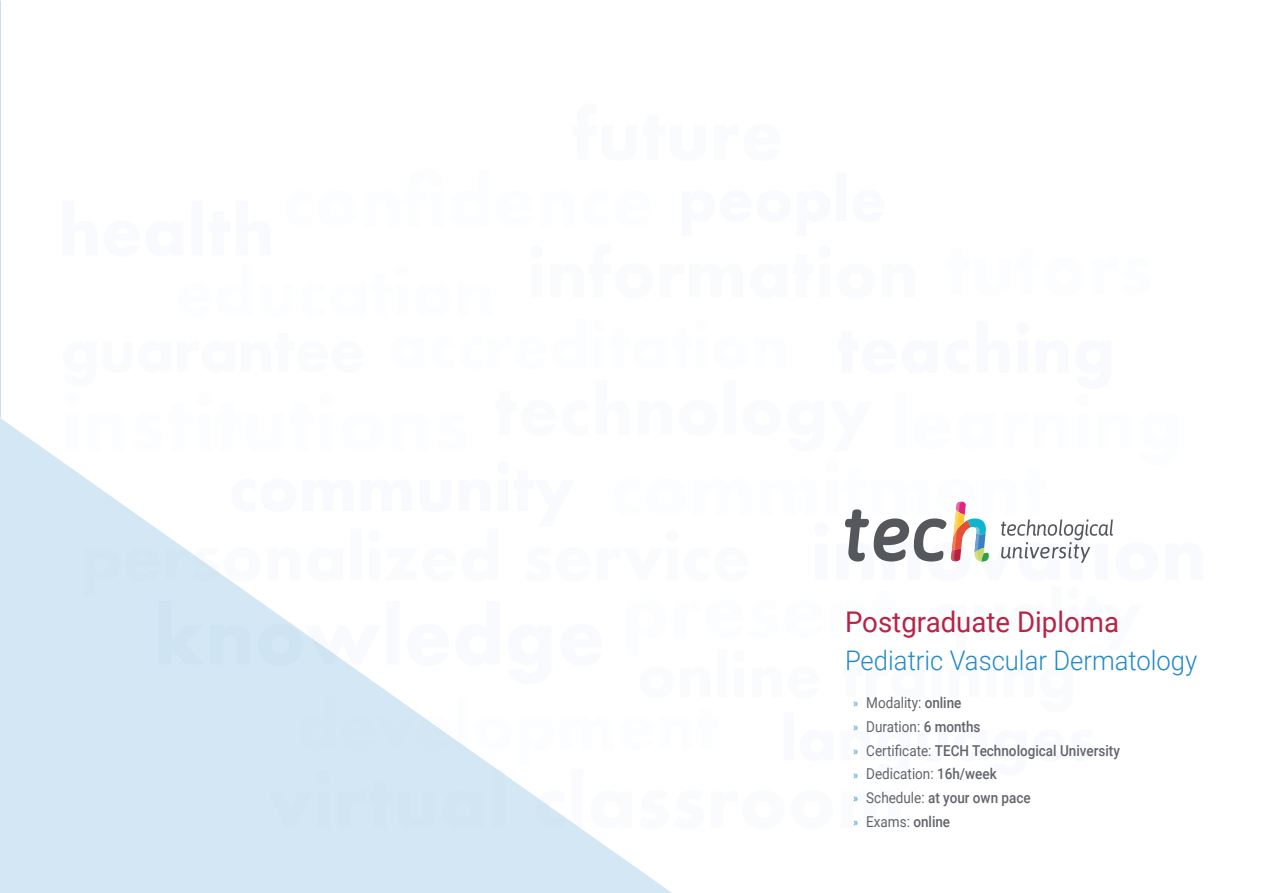
<style>
.page{position:relative;width:1263px;height:893px;background:#fff}
.page>*{position:absolute;margin:0;border:0;box-sizing:border-box;transform-origin:0 0}
.t1{font:28.5px "Roboto";color:#b82446}
.t2{font:300 27px "Roboto";color:#2289ca;scale:.95 1}
.t3{font:500 15px/23.7px "Roboto";color:#61646a;scale:.9 1}
.s1{font-family:"Myriad Pro";font-weight:400;font-size:12px;color:#2289ca}
.s2{font-weight:400}
</style>
<div class="page">
<div style="left:0;top:418px;width:672px;height:475px;background:#d3e7f4"></div>
<svg style="left:63px;top:418px;width:1050px;height:411px"></svg>
<h1 class="t1" style="left:845px;top:602px;width:276px">Postgraduate Diploma</h1>
<h2 class="t2" style="left:845px;top:641px;width:372px">Pediatric Vascular Dermatology</h2>
<p class="t3" style="left:853px;top:690px;width:297px"><span class="s1">»</span> <span class="s2">Modality:</span> online<br><span class="s1">»</span> <span class="s2">Duration:</span> 6 months<br><span class="s1">»</span> <span class="s2">Certificate:</span> TECH Technological University <span class="s1">»</span> <span class="s2">Dedication:</span> 16h/week<br><span class="s1">»</span> <span class="s2">Schedule:</span> at your own pace<br><span class="s1">»</span> <span class="s2">Exams:</span> online</p>
</div>
